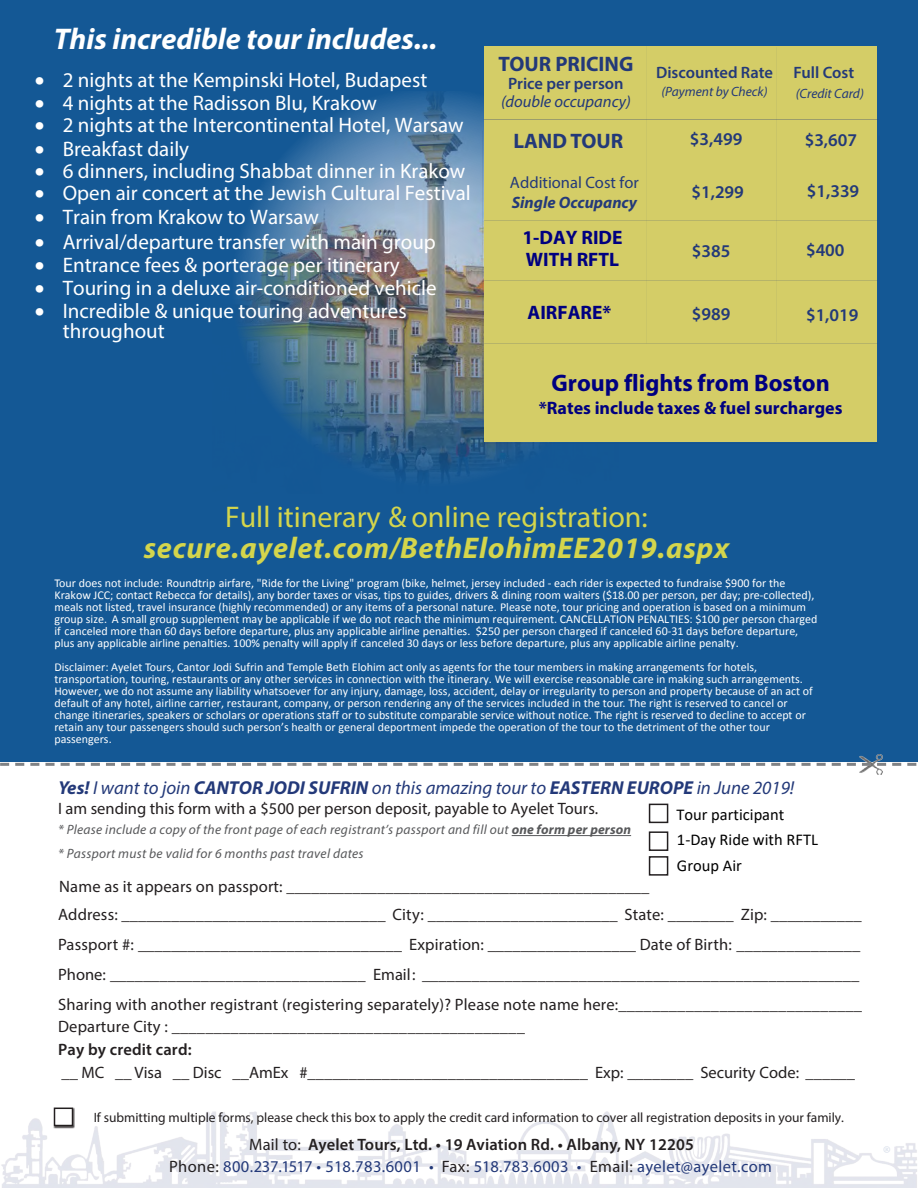
<style>
.page{position:relative;width:918px;height:1188px;background:#fff}
.page>*{position:absolute;margin:0;border:0;box-sizing:border-box;transform-origin:0 0}
.t1{font:italic 700 30px/30.2px "Myriad Pro";letter-spacing:.025em;color:#d4d54c;text-align:center}
.t2{font:italic 700 30px "Myriad Pro";color:#fff}
.t3{font:25.5px "Minion Pro";color:#01327f}
.t4{font:700 24px "Myriad Pro";color:#000080}
.t5{font:21px/20.1px "Myriad Pro";color:#fff}
.t6{font:700 21px "Myriad Pro";color:#233979}
.t7{font:700 19.5px/22.5px "Myriad Pro";color:#000080}
.t8{font:italic 18.75px "Myriad Pro";color:#233979}
.t9{font:600 18px "Myriad Pro";color:#233979}
.t10{font:700 18px "Myriad Pro";color:#000080}
.t11{font:16.5px/30px "Myriad Pro";letter-spacing:.01em;color:#231f20}
.t12{font:16.5px "Myriad Pro";letter-spacing:.025em;color:#233979}
.t13{font:600 16.5px "Myriad Pro";letter-spacing:.01em;color:#231f20}
.t14{font:16.5px/25.7px "Calibri";color:#000}
.t15{font:600 16.5px "Myriad Pro";color:#233979}
.t16{font:italic 16.5px "Myriad Pro";color:#233979}
.t17{font:16.5px "Myriad Pro";color:#243a7a}
.t18{font:italic 700 16.5px "Myriad Pro";color:#243a7a}
.t19{font:italic 13.5px/24.6px "Myriad Pro";letter-spacing:.02em;color:#57585a}
.t20{font:13.5px "Myriad Pro";color:#231f20}
.t21{font:italic 13.5px "Myriad Pro";color:#233979}
.t22{font:12px/12px "Calibri";color:#fff}
.s1{font-weight:400;font-style:normal}
.s2{font-weight:700}
.s3{font-weight:400}
.s4{color:#231f20}
</style>
<div class="page">
<div style="left:0;top:0;width:918px;height:1186px;background:#145895"></div>
<img style="left:238px;top:92px;width:302px;height:384px">
<div style="left:0;top:763px;width:918px;height:425px;background:#fff"></div>
<div style="left:649px;top:804px;width:19px;height:19px;border:2px solid #231f20"></div>
<div style="left:649px;top:831px;width:19px;height:20px;border:2px solid #231f20"></div>
<img style="left:860px;top:754px;width:23px;height:20px">
<svg style="left:0;top:763px;width:917px;height:3px"></svg>
<img style="left:1px;top:1107px;width:916px;height:81px">
<hr style="left:512px;top:835px;width:119px;height:1px;background:#57585a">
<div style="left:485px;top:46px;width:392px;height:396px;background:#d4cd67"></div>
<hr style="left:484px;top:119px;width:394px;height:1px;background:#233979">
<hr style="left:485px;top:130px;width:1px;height:267px;background:#233979">
<hr style="left:483px;top:131px;width:1px;height:299px;background:#233979">
<hr style="left:879px;top:136px;width:1px;height:240px;background:#233979">
<hr style="left:484px;top:163px;width:394px;height:1px;background:#233979">
<hr style="left:783px;top:47px;width:1px;height:295px;background:#233979">
<hr style="left:646px;top:46px;width:1px;height:297px;background:#233979">
<hr style="left:484px;top:280px;width:394px;height:1px;background:#233979">
<hr style="left:484px;top:220px;width:394px;height:1px;background:#233979">
<div style="left:649px;top:856px;width:19px;height:20px;border:2px solid #231f20"></div>
<hr style="left:484px;top:343px;width:394px;height:1px;background:#233979">
<hr style="left:484px;top:444px;width:394px;height:1px;background:#233979">
<p class="t2" style="left:54px;top:20px;width:385px">This incredible tour includes...</p>
<h3 class="t5" style="left:35px;top:70px;width:394px">• 2 nights at the Kempinski Hotel, Budapest</h3>
<h3 class="t5" style="left:35px;top:92px;width:344px">• 4 nights at the Radisson Blu, Krakow</h3>
<h3 class="t5" style="left:35px;top:115px;width:430px">• 2 nights at the Intercontinental Hotel, Warsaw</h3>
<h3 class="t5" style="left:35px;top:138px;width:156px">• Breakfast daily</h3>
<h3 class="t5" style="left:35px;top:161px;width:432px">• 6 dinners, including Shabbat dinner in Krakow</h3>
<h3 class="t5" style="left:35px;top:182px;width:438px">• Open air concert at the Jewish Cultural Festival</h3>
<h3 class="t5" style="left:35px;top:207px;width:286px">• Train from Krakow to Warsaw</h3>
<h3 class="t5" style="left:35px;top:232px;width:403px">• Arrival/departure transfer with main group</h3>
<h3 class="t5" style="left:35px;top:254px;width:367px">• Entrance fees &amp; porterage per itinerary</h3>
<h3 class="t5" style="left:35px;top:278px;width:403px">• Touring in a deluxe air-conditioned vehicle</h3>
<h3 class="t5" style="left:63px;top:300px;width:345px;text-indent:-28px">• Incredible &amp; unique touring adventures throughout</h3>
<h3 class="t6" style="left:498px;top:50px;width:136px">TOUR PRICING</h3>
<h3 class="t15" style="left:508px;top:73px;width:117px">Price per person</h3>
<h3 class="t16" style="left:501px;top:91px;width:131px">(double occupancy)</h3>
<h3 class="t15" style="left:656px;top:62px;width:118px">Discounted Rate</h3>
<p class="t21" style="left:661px;top:83px;width:108px">(Payment by Check)</p>
<h3 class="t15" style="left:794px;top:62px;width:62px">Full Cost</h3>
<p class="t21" style="left:796px;top:85px;width:69px">(Credit Card)</p>
<h3 class="t6" style="left:513px;top:127px;width:111px">LAND TOUR</h3>
<h3 class="t9" style="left:690px;top:128px;width:54px">$3,499</h3>
<h3 class="t9" style="left:805px;top:128px;width:54px">$3,607</h3>
<h3 class="t9" style="left:691px;top:180px;width:54px">$1,299</h3>
<h3 class="t9" style="left:807px;top:179px;width:54px">$1,339</h3>
<h3 class="t17" style="left:510px;top:172px;width:130px">Additional Cost for</h3>
<h3 class="t18" style="left:512px;top:191px;width:127px">Single Occupancy</h3>
<h3 class="t7" style="left:522px;top:225px;width:102px">1-DAY RIDE<br>WITH RFTL</h3>
<h3 class="t9" style="left:692px;top:239px;width:40px">$385</h3>
<h3 class="t9" style="left:806px;top:239px;width:40px">$400</h3>
<h3 class="t7" style="left:528px;top:300px;width:85px">AIRFARE*</h3>
<h3 class="t9" style="left:692px;top:302px;width:40px">$989</h3>
<h3 class="t9" style="left:806px;top:303px;width:54px">$1,019</h3>
<h3 class="t4" style="left:552px;top:367px;width:280px">Group flights from Boston</h3>
<h3 class="t10" style="left:539px;top:396px;width:305px">*Rates include taxes &amp; fuel surcharges</h3>
<p class="t1" style="left:144px;top:501px;width:587px"><span class="s1">Full itinerary &amp; online registration: </span>secure.ayelet.com/BethElohimEE2019.aspx</p>
<p class="t22" style="left:54px;top:577px;width:765px">Tour does not include: Roundtrip airfare, "Ride for the Living" program (bike, helmet, jersey included - each rider is expected to fundraise $900 for the Krakow JCC; contact Rebecca for details), any border taxes or visas, tips to guides, drivers &amp; dining room waiters ($18.00 per person, per day; pre-collected), meals not listed, travel insurance (highly recommended) or any items of a personal nature. Please note, tour pricing and operation is based on a minimum group size. A small group supplement may be applicable if we do not reach the minimum requirement. CANCELLATION PENALTIES: $100 per person charged if canceled more than 60 days before departure, plus any applicable airline penalties. $250 per person charged if canceled 60-31 days before departure, plus any applicable airline penalties. 100% penalty will apply if canceled 30 days or less before departure, plus any applicable airline penalty.</p>
<p class="t22" style="left:54px;top:661px;width:760px">Disclaimer: Ayelet Tours, Cantor Jodi Sufrin and Temple Beth Elohim act only as agents for the tour members in making arrangements for hotels, transportation, touring, restaurants or any other services in connection with the itinerary. We will exercise reasonable care in making such arrangements.<br>However, we do not assume any liability whatsoever for any injury, damage, loss, accident, delay or irregularity to person and property because of an act of default of any hotel, airline carrier, restaurant, company, or person rendering any of the services included in the tour. The right is reserved to cancel or change itineraries, speakers or scholars or operations staff or to substitute comparable service without notice. The right is reserved to decline to accept or retain any tour passengers should such person’s health or general deportment impede the operation of the tour to the detriment of the other tour passengers.</p>
<h3 class="t8" style="left:58px;top:776px;width:737px"><span class="s2">Yes!</span> I want to join <span class="s2">CANTOR JODI SUFRIN</span> on this amazing tour to <span class="s2">EASTERN EUROPE</span> in June 2019!</h3>
<h3 class="t11" style="left:58px;top:793px;width:542px">I am sending this form with a $500 per person deposit, payable to Ayelet Tours.</h3>
<p class="t19" style="left:58px;top:817px;width:574px">* Please include a copy of the front page of each registrant’s passport and fill out <span class="s2">one form per person </span>* Passport must be valid for 6 months past travel dates</p>
<h3 class="t11" style="left:58px;top:873px;width:805px;line-height:27.2px">Name as it appears on passport: ____________________________________________<br>Address: ________________________________ City: _______________________ State: ________ Zip: ___________</h3>
<p class="t11" style="left:58px;top:929px;width:806px">Passport #: ________________________________ Expiration: __________________ Date of Birth: _______________<br>Phone: _______________________________ Email: _____________________________________________________<br>Sharing with another registrant (registering separately)? Please note name here:_____________________________</p>
<h3 class="t11" style="left:58px;top:1012px;width:468px">Departure City : __________________________________________</h3>
<h3 class="t13" style="left:58px;top:1039px;width:135px">Pay by credit card:</h3>
<h3 class="t11" style="left:62px;top:1057px;width:795px">__ MC __ Visa __ Disc __AmEx #__________________________________ Exp: ________ Security Code: ______</h3>
<h3 class="t14" style="left:676px;top:801px;width:143px">Tour participant<br>1-Day Ride with RFTL<br>Group Air</h3>
<p class="t20" style="left:94px;top:1109px;width:752px">If submitting multiple forms, please check this box to apply the credit card information to cover all registration deposits in your family.</p>
<p class="t13" style="left:249px;top:1134px;width:446px"><span class="s3">Mail to:</span> Ayelet Tours, Ltd. • 19 Aviation Rd. • Albany, NY 12205</p>
<p class="t12" style="left:169px;top:1157px;width:604px"><span class="s4">Phone:</span> 800.237.1517 • 518.783.6001 • <span class="s4">Fax:</span> 518.783.6003 • <span class="s4">Email:</span> ayelet@ayelet.com</p>
<h2 class="t3" style="left:883px;top:1138px;width:10px">®</h2>
</div>
